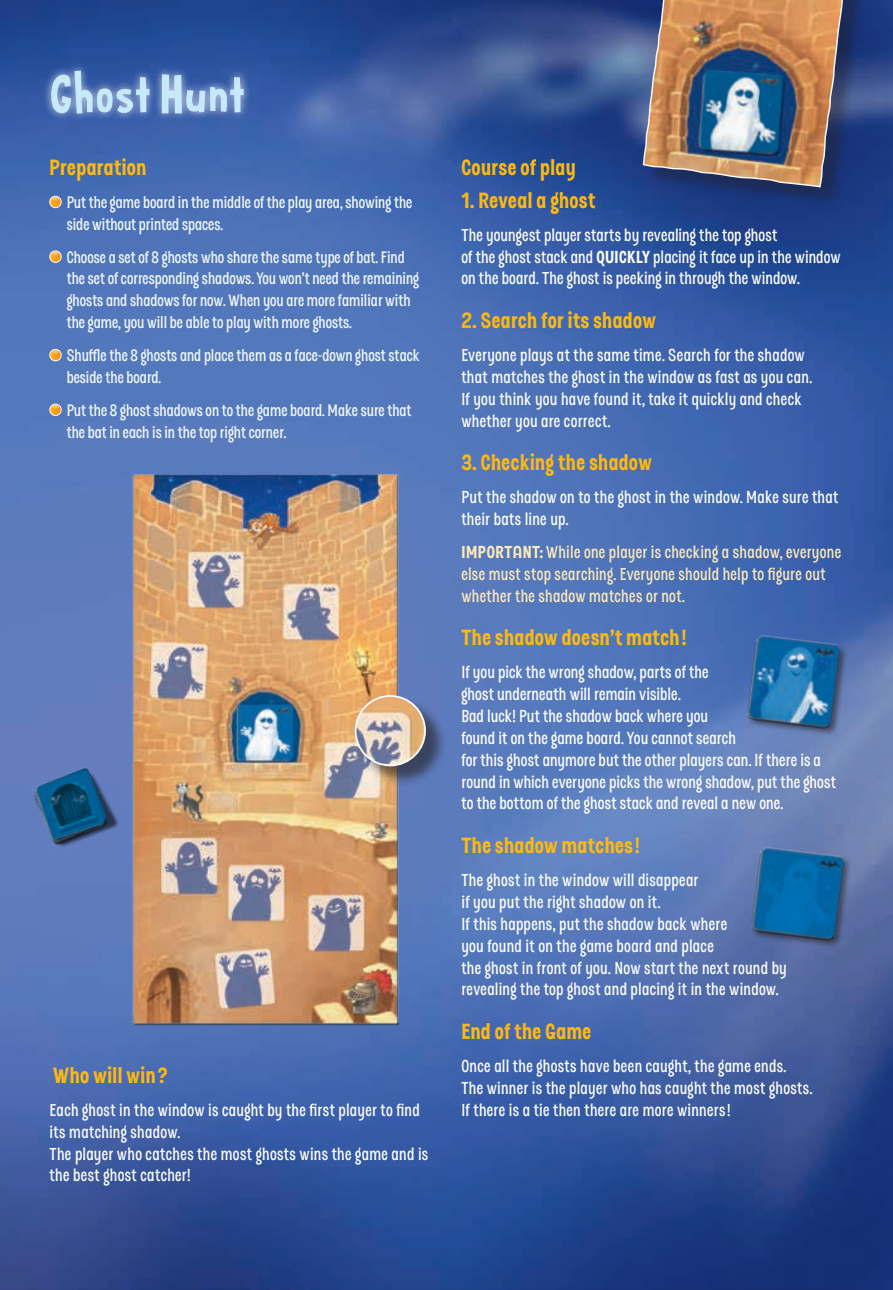
<style>
.page{position:relative;width:893px;height:1290px;background:#fff}
.page>*{position:absolute;margin:0;border:0;box-sizing:border-box;transform-origin:0 0}
.t1{font:52.5px "Prince Frog";letter-spacing:.015em;color:#c6eafa}
.t2{font:900 24.5px "D Sert Alt";letter-spacing:.02em;color:#fcb814}
.t3{font:600 19.25px/21.9px "D Sert Alt";letter-spacing:.01em;color:#fff}
.t4{font:600 19.25px/21.9px "D Sert Alt";letter-spacing:.015em;color:#feeaba}
.t5{font:600 18.38px/21.9px "D Sert Alt";color:#f3fafe}
.s1{font-weight:900}
</style>
<div class="page">
<img style="left:0;top:0;width:893px;height:1290px">
<svg style="left:50px;top:196px;width:11px;height:12px"></svg>
<div style="left:50px;top:251px;width:11px;height:12px;border:1px solid #fff;border-radius:50%"></div>
<svg style="left:50px;top:251px;width:11px;height:11px"></svg>
<svg style="left:50px;top:349px;width:11px;height:12px"></svg>
<div style="left:50px;top:404px;width:11px;height:12px;border:1px solid #fff;border-radius:50%"></div>
<svg style="left:50px;top:404px;width:11px;height:11px"></svg>
<img style="left:0;top:477px;width:5px;height:70px">
<div style="left:746px;top:635px;width:102px;height:102px;background:#231f20;opacity:.6"></div>
<img style="left:744px;top:631px;width:101px;height:101px">
<div style="left:750px;top:846px;width:102px;height:103px;background:#231f20;opacity:.6"></div>
<img style="left:748px;top:843px;width:101px;height:101px">
<img style="left:22px;top:461px;width:426px;height:588px">
<div style="left:646px;top:0;width:227px;height:209px;background:#231f20;opacity:.4"></div>
<img style="left:642px;top:0;width:213px;height:188px">
<div style="left:42px;top:62px;width:210px;height:60px;background:#fff;opacity:.75"></div>
<div style="left:358px;top:698px;width:89px;height:90px;background:#231f20;opacity:.6"></div>
<img style="left:356px;top:696px;width:69px;height:69px;border-radius:35px">
<div style="left:355px;top:695px;width:71px;height:71px;border:2px solid #fff;border-radius:50%"></div>
<h1 class="t1" style="left:50px;top:62px;width:197px">Ghost Hunt</h1>
<p class="t2" style="left:50px;top:152px;width:98px">Preparation</p>
<p class="t5" style="left:67px;top:191px;width:347px">Put the game board in the middle of the play area, showing the side without printed spaces.</p>
<p class="t5" style="left:67px;top:246px;width:354px">Choose a set of 8 ghosts who share the same type of bat. Find the set of corresponding shadows. You won’t need the remaining ghosts and shadows for now. When you are more familiar with the game, you will be able to play with more ghosts.</p>
<p class="t5" style="left:67px;top:344px;width:355px">Shuffle the 8 ghosts and place them as a face-down ghost stack beside the board.</p>
<p class="t5" style="left:67px;top:399px;width:346px">Put the 8 ghost shadows on to the game board. Make sure that the bat in each is in the top right corner.</p>
<p class="t2" style="left:53px;top:1060px;width:116px">Who will win?</p>
<p class="t3" style="left:50px;top:1098px;width:380px">Each ghost in the window is caught by the first player to find its matching shadow.<br>The player who catches the most ghosts wins the game and is the best ghost catcher!</p>
<p class="t2" style="left:461px;top:152px;width:116px">Course of play</p>
<p class="t2" style="left:461px;top:185px;width:136px">1. Reveal a ghost</p>
<p class="t3" style="left:461px;top:223px;width:381px">The youngest player starts by revealing the top ghost<br>of the ghost stack and <span class="s1">QUICKLY</span> placing it face up in the window on the board. The ghost is peeking in through the window.</p>
<p class="t2" style="left:461px;top:305px;width:196px">2. Search for its shadow</p>
<p class="t3" style="left:461px;top:344px;width:352px">Everyone plays at the same time. Search for the shadow that matches the ghost in the window as fast as you can.<br>If you think you have found it, take it quickly and check whether you are correct.</p>
<p class="t2" style="left:461px;top:447px;width:192px">3. Checking the shadow</p>
<p class="t3" style="left:461px;top:486px;width:379px">Put the shadow on to the ghost in the window. Make sure that their bats line up.</p>
<p class="t4" style="left:461px;top:541px;width:381px"><span class="s1">IMPORTANT:</span> While one player is checking a shadow, everyone else must stop searching. Everyone should help to figure out whether the shadow matches or not.</p>
<p class="t2" style="left:461px;top:622px;width:226px">The shadow doesn’t match!</p>
<p class="t3" style="left:461px;top:661px;width:376px">If you pick the wrong shadow, parts of the<br>ghost underneath will remain visible.<br>Bad luck! Put the shadow back where you<br>found it on the game board. You cannot search<br>for this ghost anymore but the other players can. If there is a round in which everyone picks the wrong shadow, put the ghost to the bottom of the ghost stack and reveal a new one.</p>
<p class="t2" style="left:461px;top:830px;width:180px">The shadow matches!</p>
<p class="t3" style="left:461px;top:869px;width:327px">The ghost in the window will disappear<br>if you put the right shadow on it.<br>If this happens, put the shadow back where<br>you found it on the game board and place<br>the ghost in front of you. Now start the next round by revealing the top ghost and placing it in the window.</p>
<p class="t2" style="left:461px;top:1016px;width:132px">End of the Game</p>
<p class="t3" style="left:461px;top:1055px;width:353px">Once all the ghosts have been caught, the game ends.<br>The winner is the player who has caught the most ghosts.<br>If there is a tie then there are more winners!</p>
</div>
